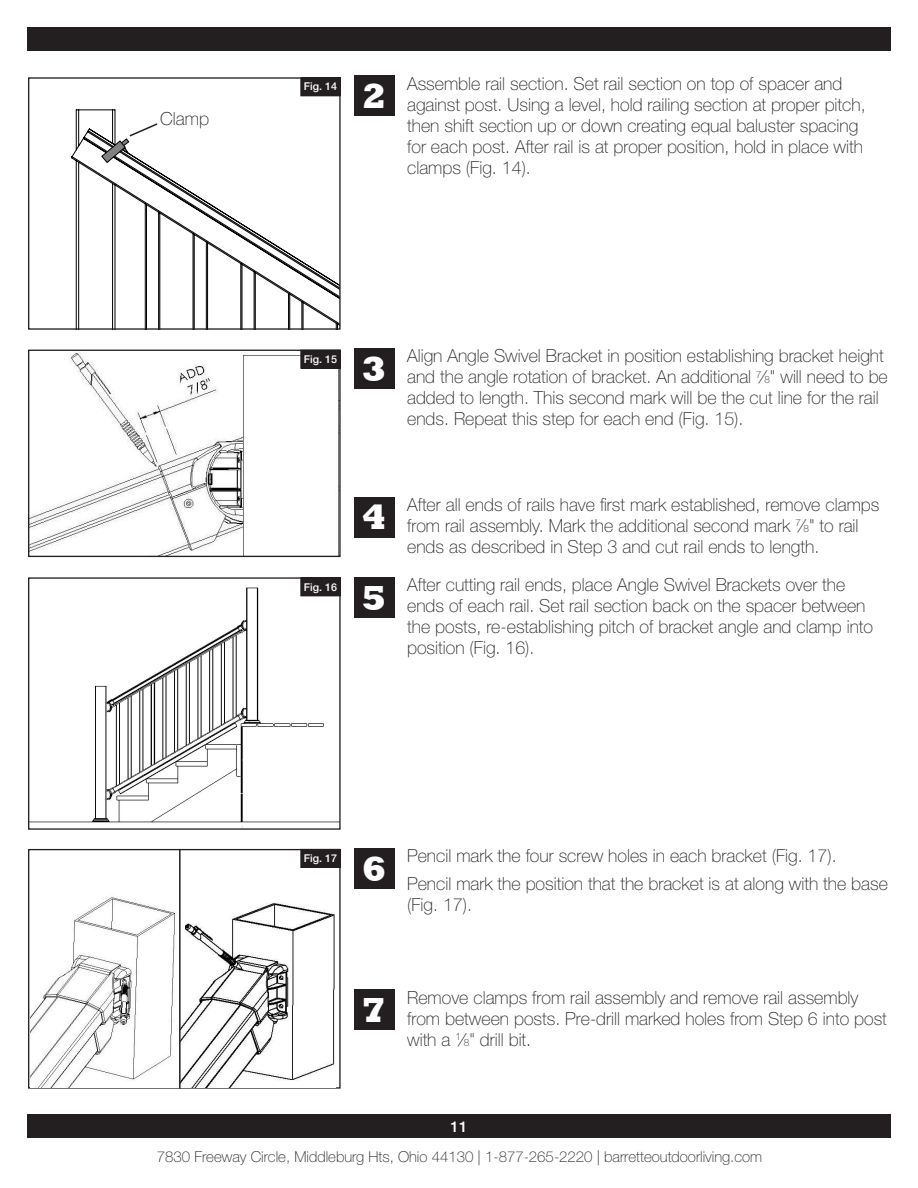
<style>
.page{position:relative;width:918px;height:1188px;background:#fff}
.page>*{position:absolute;margin:0;border:0;box-sizing:border-box;transform-origin:0 0}
.t1{font:800 35.7px "Rockwell";color:#fff}
.t2{font:100 18px/21px "Helvetica Neue LT Std";color:#231f20}
.t3{font:100 15px "Helvetica Neue LT Std";color:#231f20}
.t4{font:500 15px "Helvetica Neue LT Std";color:#fff}
.t5{font:500 10.8px "Helvetica Neue LT Std";color:#fff}
.s1{font-size:9.9px}
</style>
<div class="page">
<div style="left:27px;top:1115px;width:864px;height:23px;background:#231f20"></div>
<div style="left:27px;top:27px;width:864px;height:24px;background:#231f20"></div>
<div style="left:28px;top:849px;width:313px;height:240px;border:1px solid #231f20"></div>
<img style="left:30px;top:897px;width:145px;height:190px">
<svg style="left:71px;top:109px;width:268px;height:219px"></svg>
<div style="left:28px;top:77px;width:313px;height:253px;border:1px solid #231f20"></div>
<img style="left:30px;top:352px;width:309px;height:203px">
<div style="left:28px;top:350px;width:313px;height:207px;border:1px solid #231f20"></div>
<img style="left:30px;top:587px;width:309px;height:241px">
<div style="left:301px;top:78px;width:39px;height:18px;background:#231f20"></div>
<div style="left:300px;top:77px;width:41px;height:19px;border:1px solid #231f20"></div>
<div style="left:301px;top:350px;width:39px;height:18px;background:#231f20"></div>
<div style="left:300px;top:350px;width:41px;height:19px;border:1px solid #231f20"></div>
<div style="left:301px;top:578px;width:39px;height:18px;background:#231f20"></div>
<div style="left:300px;top:577px;width:41px;height:19px;border:1px solid #231f20"></div>
<div style="left:301px;top:849px;width:39px;height:18px;background:#231f20"></div>
<div style="left:300px;top:849px;width:41px;height:19px;border:1px solid #231f20"></div>
<div style="left:354px;top:76px;width:40px;height:40px;background:#231f20"></div>
<div style="left:354px;top:349px;width:40px;height:40px;background:#231f20"></div>
<div style="left:354px;top:497px;width:40px;height:40px;background:#231f20"></div>
<div style="left:354px;top:577px;width:40px;height:40px;background:#231f20"></div>
<div style="left:354px;top:848px;width:40px;height:40px;background:#231f20"></div>
<div style="left:354px;top:990px;width:40px;height:40px;background:#231f20"></div>
<svg style="left:101px;top:122px;width:58px;height:42px"></svg>
<img style="left:181px;top:903px;width:155px;height:185px">
<hr style="left:179px;top:849px;width:2px;height:240px;background:#231f20">
<p class="t2" style="left:160px;top:108px;width:51px">Clamp</p>
<p class="t5" style="left:304px;top:80px;width:35px">Fig. 14</p>
<p class="t1" style="left:362px;top:76px;width:26px">2</p>
<p class="t2" style="left:407px;top:73px;width:460px">Assemble rail section. Set rail section on top of spacer and against post. Using a level, hold railing section at proper pitch, then shift section up or down creating equal baluster spacing for each post. After rail is at proper position, hold in place with clamps (Fig. 14).</p>
<p class="t5" style="left:304px;top:353px;width:35px">Fig. 15</p>
<p class="t1" style="left:362px;top:348px;width:26px">3</p>
<p class="t2" style="left:407px;top:346px;width:482px">Align Angle Swivel Bracket in position establishing bracket height and the angle rotation of bracket. An additional <sup>7</sup>⁄<span class="s1">8</span>" will need to be added to length. This second mark will be the cut line for the rail ends. Repeat this step for each end (Fig. 15).</p>
<p class="t5" style="left:304px;top:580px;width:35px">Fig. 16</p>
<p class="t1" style="left:362px;top:497px;width:26px">4</p>
<p class="t1" style="left:362px;top:577px;width:26px">5</p>
<p class="t2" style="left:407px;top:494px;width:474px">After all ends of rails have first mark established, remove clamps from rail assembly. Mark the additional second mark <sup>7</sup>⁄<span class="s1">8</span>" to rail ends as described in Step 3 and cut rail ends to length.</p>
<p class="t2" style="left:407px;top:574px;width:467px">After cutting rail ends, place Angle Swivel Brackets over the ends of each rail. Set rail section back on the spacer between the posts, re-establishing pitch of bracket angle and clamp into position (Fig. 16).</p>
<p class="t5" style="left:304px;top:852px;width:35px">Fig. 17</p>
<p class="t1" style="left:362px;top:848px;width:26px">6</p>
<p class="t2" style="left:407px;top:845px;width:431px">Pencil mark the four screw holes in each bracket (Fig. 17).</p>
<p class="t2" style="left:407px;top:873px;width:482px">Pencil mark the position that the bracket is at along with the base (Fig. 17).</p>
<p class="t1" style="left:362px;top:990px;width:26px">7</p>
<p class="t2" style="left:407px;top:987px;width:481px">Remove clamps from rail assembly and remove rail assembly from between posts. Pre-drill marked holes from Step 6 into post with a <sup>1</sup>⁄<span class="s1">8</span>" drill bit.</p>
<p class="t4" style="left:451px;top:1118px;width:18px">11</p>
<p class="t3" style="left:157px;top:1148px;width:607px">7830 Freeway Circle, Middleburg Hts, Ohio 44130 | 1-877-265-2220 | barretteoutdoorliving.com</p>
</div>
